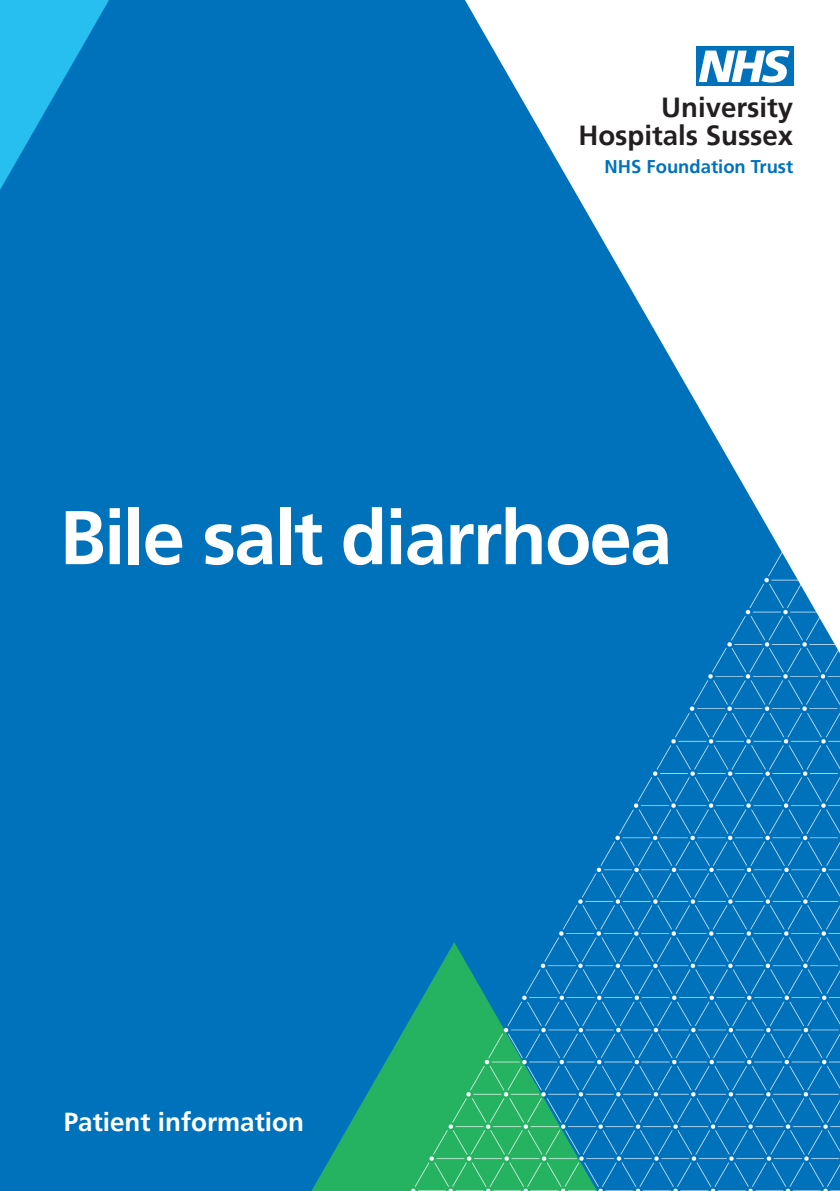
<style>
.page{position:relative;width:840px;height:1191px;background:#fff}
.page>*{position:absolute;margin:0;border:0;box-sizing:border-box;transform-origin:0 0}
.Leaflet_title{font:700 76px "Frutiger";letter-spacing:-.025em;color:#fff}
.t1{font:700 27.6px/28px "Frutiger";color:#231f20;text-align:right}
.t2{font:700 26px "Frutiger";color:#fff}
.t3{font:700 18.4px "Frutiger";color:#0072bc}
</style>
<div class="page">
<div style="left:0;top:0;width:839px;height:1191px;background:#0072bc"></div>
<svg style="left:311px;top:1018px;width:100px;height:173px"></svg>
<svg style="left:0;top:0;width:109px;height:190px"></svg>
<svg style="left:465px;top:0;width:374px;height:450px;fill:#fff"></svg>
<div style="left:695px;top:47px;width:97px;height:39px;background:#0072bc"></div>
<svg style="left:698px;top:50px;width:91px;height:33px"></svg>
<img style="left:411px;top:450px;width:428px;height:741px">
<p class="t1" style="left:578px;top:93px;width:216px">University<br>Hospitals Sussex</p>
<p class="t3" style="left:604px;top:156px;width:190px">NHS Foundation Trust</p>
<p class="Leaflet_title" style="left:60px;top:493px;width:614px">Bile salt diarrhoea</p>
<p class="t2" style="left:64px;top:1107px;width:241px">Patient information</p>
</div>
